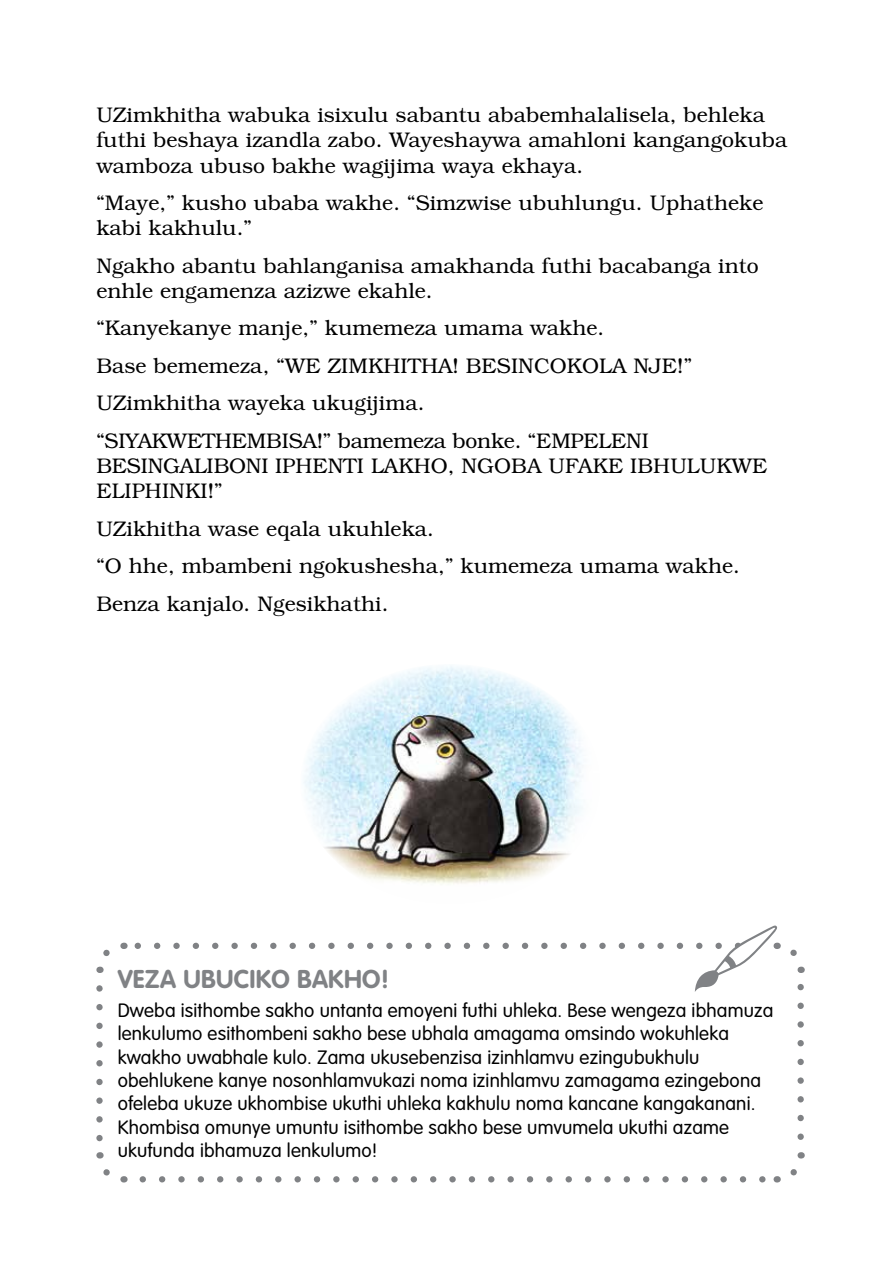
<style>
.page{position:relative;width:893px;height:1263px;background:#fff}
.page>*{position:absolute;margin:0;border:0;box-sizing:border-box;transform-origin:0 0}
.t1{font:700 25.35px "VAG Rounded Std";letter-spacing:.01em;color:#808285}
.t2{font:300 21.15px/25.3px "Bookman Std";letter-spacing:.005em;color:#000}
.t3{font:300 19.05px/23.2px "VAG Rounded Std";letter-spacing:.01em;color:#000}
</style>
<div class="page">
<svg style="left:96px;top:988px;width:7px;height:154px"></svg>
<svg style="left:143px;top:1176px;width:623px;height:6px"></svg>
<svg style="left:96px;top:949px;width:14px;height:24px"></svg>
<svg style="left:98px;top:1152px;width:26px;height:31px"></svg>
<svg style="left:790px;top:1152px;width:15px;height:24px"></svg>
<svg style="left:134px;top:925px;width:670px;height:212px"></svg>
<img style="left:303px;top:666px;width:280px;height:218px">
<p class="t2" style="left:96px;top:102px;width:692px">UZimkhitha wabuka isixulu sabantu ababemhalalisela, behleka futhi beshaya izandla zabo. Wayeshaywa amahloni kangangokuba wamboza ubuso bakhe wagijima waya ekhaya.</p>
<p class="t2" style="left:96px;top:190px;width:669px">“Maye,” kusho ubaba wakhe. “Simzwise ubuhlungu. Uphatheke kabi kakhulu.”</p>
<p class="t2" style="left:96px;top:253px;width:664px">Ngakho abantu bahlanganisa amakhanda futhi bacabanga into enhle engamenza azizwe ekahle.</p>
<p class="t2" style="left:96px;top:310px;width:597px;line-height:37.3px">“Kanyekanye manje,” kumemeza umama wakhe.<br>Base bememeza, “WE ZIMKHITHA! BESINCOKOLA NJE!” UZimkhitha wayeka ukugijima.<br>“SIYAKWETHEMBISA!” bamemeza bonke. “EMPELENI</p>
<p class="t2" style="left:96px;top:453px;width:672px">BESINGALIBONI IPHENTI LAKHO, NGOBA UFAKE IBHULUKWE<br>ELIPHINKI!”</p>
<p class="t2" style="left:96px;top:510px;width:645px;line-height:37.3px">UZikhitha wase eqala ukuhleka.<br>“O hhe, mbambeni ngokushesha,” kumemeza umama wakhe.<br>Benza kanjalo. Ngesikhathi.</p>
<p class="t1" style="left:118px;top:964px;width:273px">VEZA UBUCIKO BAKHO!</p>
<p class="t3" style="left:118px;top:999px;width:657px">Dweba isithombe sakho untanta emoyeni futhi uhleka. Bese wengeza ibhamuza lenkulumo esithombeni sakho bese ubhala amagama omsindo wokuhleka kwakho uwabhale kulo. Zama ukusebenzisa izinhlamvu ezingubukhulu obehlukene kanye nosonhlamvukazi noma izinhlamvu zamagama ezingebona ofeleba ukuze ukhombise ukuthi uhleka kakhulu noma kancane kangakanani.<br>Khombisa omunye umuntu isithombe sakho bese umvumela ukuthi azame ukufunda ibhamuza lenkulumo!</p>
</div>
